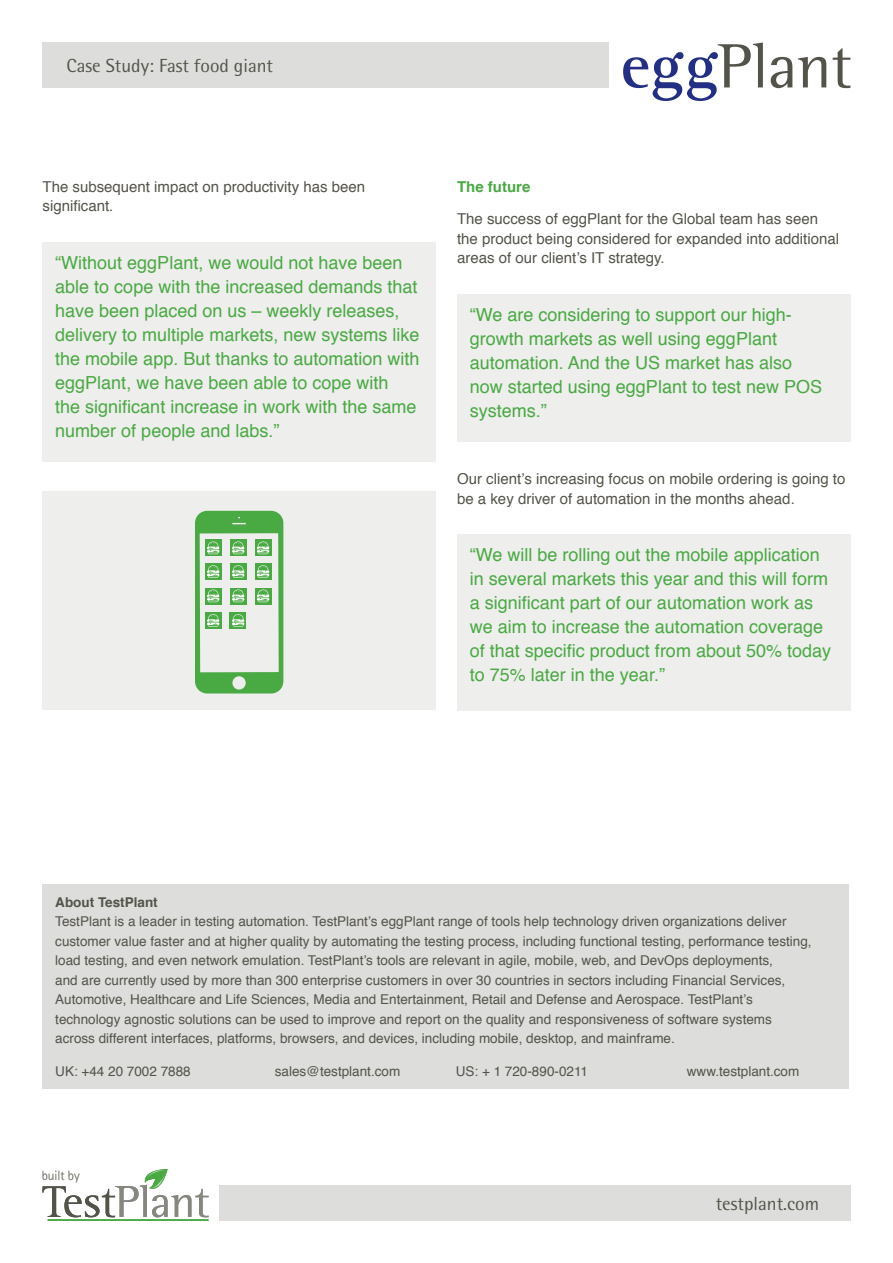
<style>
.page{position:relative;width:893px;height:1263px;background:#fff}
.page>*{position:absolute;margin:0;border:0;box-sizing:border-box;transform-origin:0 0}
.t1{font:18.9px "Rotis Semi Sans";color:#54534a}
.t2{font:18px/24px "Helvetica";color:#49a942}
.t3{font:15px/19.5px "Helvetica";color:#54534a}
.t4{font:700 15px "Helvetica";color:#49a942}
.t5{font:13.5px/19.5px "Helvetica";color:#54534a}
.t6{font:700 13.5px "Helvetica";color:#54534a}
.t7{font:300 13.35px "Rotis Sans Serif";color:#878780}
</style>
<div class="page">
<div style="left:43px;top:43px;width:566px;height:45px;background:#dddddb"></div>
<svg style="left:623px;top:43px;width:140px;height:58px"></svg>
<svg style="left:771px;top:57px;width:21px;height:31px"></svg>
<svg style="left:798px;top:57px;width:28px;height:30px"></svg>
<svg style="left:833px;top:48px;width:17px;height:40px"></svg>
<div style="left:219px;top:1185px;width:631px;height:36px;background:#dddddb"></div>
<svg style="left:42px;top:1169px;width:167px;height:52px"></svg>
<div style="left:43px;top:242px;width:393px;height:219px;background:#eeeeed"></div>
<div style="left:457px;top:295px;width:393px;height:147px;background:#eeeeed"></div>
<div style="left:457px;top:534px;width:393px;height:177px;background:#eeeeed"></div>
<div style="left:43px;top:884px;width:806px;height:205px;background:#dddddb"></div>
<div style="left:43px;top:492px;width:393px;height:218px;background:#eeeeed"></div>
<svg style="left:195px;top:511px;width:88px;height:182px"></svg>
<h1 class="t1" style="left:67px;top:55px;width:208px">Case Study: Fast food giant</h1>
<p class="t3" style="left:43px;top:177px;width:324px">The subsequent impact on productivity has been significant.</p>
<p class="t4" style="left:457px;top:175px;width:75px">The future</p>
<p class="t3" style="left:457px;top:210px;width:383px">The success of eggPlant for the Global team has seen the product being considered for expanded into additional areas of our client’s IT strategy.</p>
<p class="t2" style="left:55px;top:251px;width:366px">“Without eggPlant, we would not have been able to cope with the increased demands that have been placed on us – weekly releases, delivery to multiple markets, new systems like the mobile app. But thanks to automation with eggPlant, we have been able to cope with<br>the significant increase in work with the same number of people and labs.”</p>
<h2 class="t2" style="left:470px;top:303px;width:354px">“We are considering to support our high&shy;growth markets as well using eggPlant automation. And the US market has also now started using eggPlant to test new POS systems.”</h2>
<p class="t3" style="left:457px;top:469px;width:390px">Our client’s increasing focus on mobile ordering is going to be a key driver of automation in the months ahead.</p>
<p class="t2" style="left:470px;top:543px;width:363px">“We will be rolling out the mobile application in several markets this year and this will form a significant part of our automation work as we aim to increase the automation coverage of that specific product from about 50% today to 75% later in the year.”</p>
<p class="t6" style="left:55px;top:891px;width:104px">About TestPlant</p>
<p class="t5" style="left:55px;top:912px;width:758px">TestPlant is a leader in testing automation. TestPlant’s eggPlant range of tools help technology driven organizations deliver customer value faster and at higher quality by automating the testing process, including functional testing, performance testing, load testing, and even network emulation. TestPlant’s tools are relevant in agile, mobile, web, and DevOps deployments,<br>and are currently used by more than 300 enterprise customers in over 30 countries in sectors including Financial Services, Automotive, Healthcare and Life Sciences, Media and Entertainment, Retail and Defense and Aerospace. TestPlant’s technology agnostic solutions can be used to improve and report on the quality and responsiveness of software systems across different interfaces, platforms, browsers, and devices, including mobile, desktop, and mainframe.</p>
<p class="t5" style="left:55px;top:1061px;width:137px">UK: +44 20 7002 7888</p>
<p class="t5" style="left:275px;top:1061px;width:127px">sales@testplant.com</p>
<p class="t5" style="left:456px;top:1061px;width:134px">US: + 1 720-890-0211</p>
<p class="t5" style="left:687px;top:1061px;width:114px">www.testplant.com</p>
<p class="t7" style="left:42px;top:1168px;width:40px">built by</p>
<h1 class="t1" style="left:716px;top:1192px;width:105px">testplant.com</h1>
</div>
